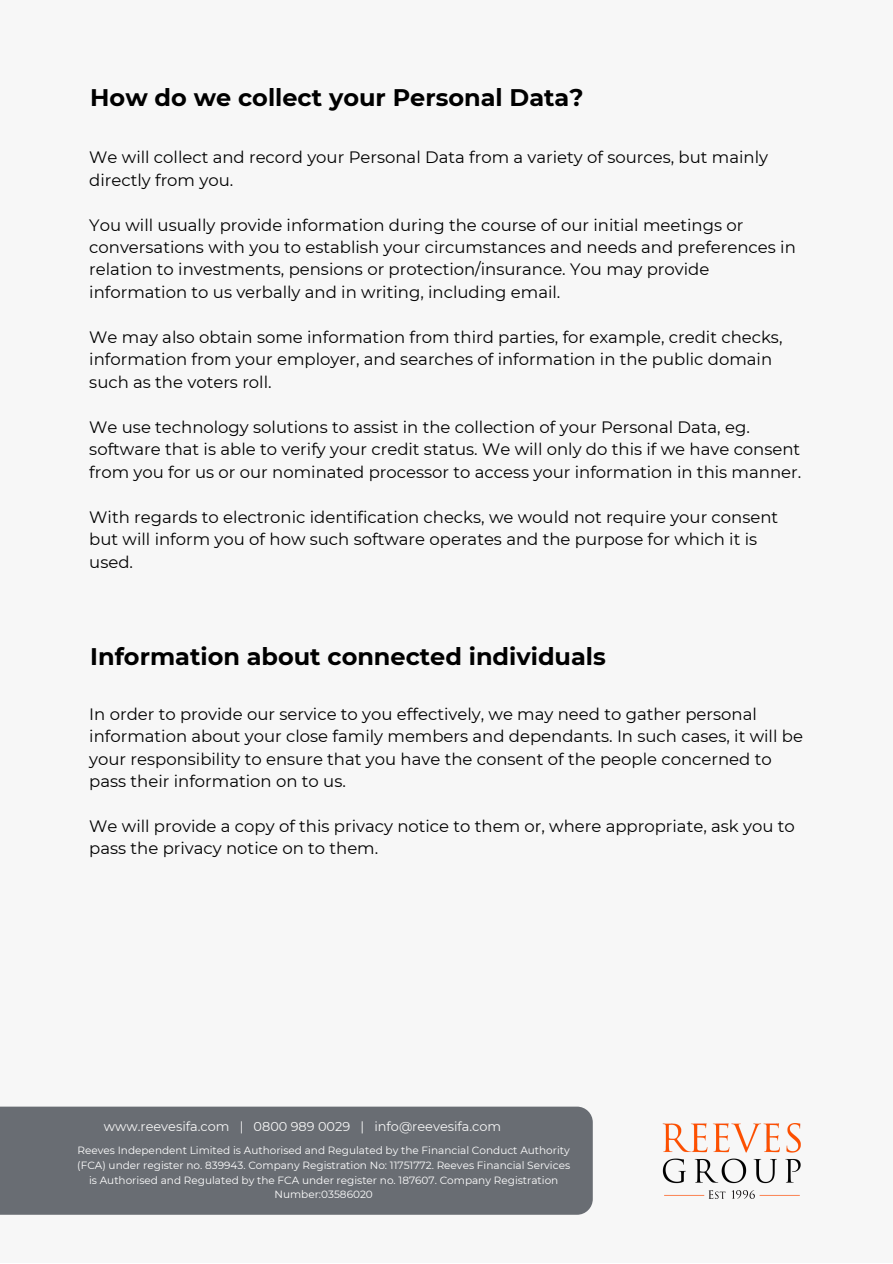
<style>
.page{position:relative;width:893px;height:1264px;background:#fff}
.page>*{position:absolute;margin:0;border:0;box-sizing:border-box;transform-origin:0 0}
.t1{font:700 24px "Montserrat";color:#000}
.t2{font:16.5px/22.5px "Montserrat";color:#000}
.t3{font:14.4px "Montserrat";color:#f7f7f7}
.t4{font:12.9px "Montserrat";color:#f7f7f7}
.t5{font:10.5px/14.9px "Montserrat";color:#fff;text-align:center}
</style>
<div class="page">
<div style="left:0;top:0;width:892px;height:1262px;background:#f7f7f7"></div>
<div style="left:0;top:1106px;width:592px;height:108px;background:#696d73"></div>
<img style="left:662px;top:1123px;width:139px;height:75px">
<p class="t1" style="left:90px;top:83px;width:494px">How do we collect your Personal Data?</p>
<p class="t2" style="left:89px;top:146px;width:680px">We will collect and record your Personal Data from a variety of sources, but mainly directly from you.</p>
<p class="t2" style="left:89px;top:213px;width:708px">You will usually provide information during the course of our initial meetings or conversations with you to establish your circumstances and needs and preferences in relation to investments, pensions or protection/insurance. You may provide information to us verbally and in writing, including email.</p>
<p class="t2" style="left:89px;top:326px;width:694px">We may also obtain some information from third parties, for example, credit checks, information from your employer, and searches of information in the public domain such as the voters roll.</p>
<p class="t2" style="left:89px;top:416px;width:713px">We use technology solutions to assist in the collection of your Personal Data, eg. software that is able to verify your credit status. We will only do this if we have consent from you for us or our nominated processor to access your information in this manner.</p>
<p class="t2" style="left:89px;top:505px;width:690px">With regards to electronic identification checks, we would not require your consent but will inform you of how such software operates and the purpose for which it is used.</p>
<p class="t1" style="left:90px;top:641px;width:517px">Information about connected individuals</p>
<p class="t2" style="left:89px;top:702px;width:715px">In order to provide our service to you effectively, we may need to gather personal information about your close family members and dependants. In such cases, it will be your responsibility to ensure that you have the consent of the people concerned to pass their information on to us.</p>
<p class="t2" style="left:89px;top:814px;width:707px">We will provide a copy of this privacy notice to them or, where appropriate, ask you to pass the privacy notice on to them.</p>
<p class="t3" style="left:94px;top:1113px;width:105px">+123-456-7890</p>
<p class="t3" style="left:94px;top:1146px;width:189px">hello@reallygreatsite.com</p>
<p class="t3" style="left:94px;top:1163px;width:188px">123 Anywhere St., Any City</p>
<p class="t4" style="left:104px;top:1118px;width:399px">www.reevesifa.com | 0800 989 0029 | info@reevesifa.com</p>
<p class="t5" style="left:77px;top:1142px;width:494px">Reeves Independent Limited is Authorised and Regulated by the Financial Conduct Authority (FCA) under register no. 839943. Company Registration No: 11751772. Reeves Financial Services is Authorised and Regulated by the FCA under register no. 187607. Company Registration Number:03586020</p>
</div>
